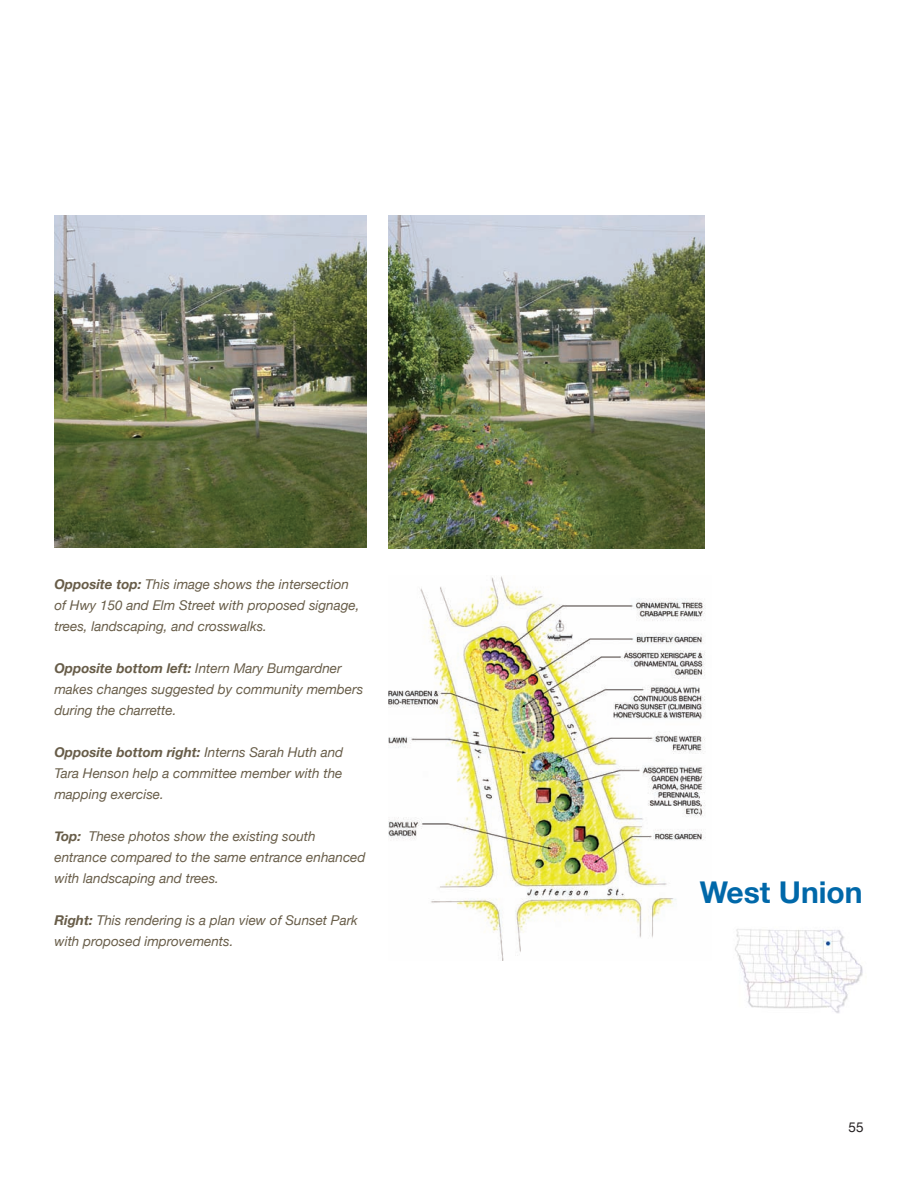
<style>
.page{position:relative;width:918px;height:1188px;background:#fff}
.page>*{position:absolute;margin:0;border:0;box-sizing:border-box;transform-origin:0 0}
.t1{font:700 30px "Helvetica Neue";color:#0068a9}
.t2{font:italic 13.5px/21px "Helvetica Neue";color:#685d49}
.t3{font:13.5px "Helvetica Neue";color:#231f20}
.s1{font-weight:700}
</style>
<div class="page">
<img style="left:389px;top:576px;width:317px;height:385px">
<img style="left:735px;top:929px;width:128px;height:84px">
<img style="left:54px;top:216px;width:312px;height:332px">
<img style="left:389px;top:216px;width:316px;height:332px">
<p class="t2" style="left:54px;top:574px;width:307px"><span class="s1">Opposite top:</span> This image shows the intersection of Hwy 150 and Elm Street with proposed signage, trees, landscaping, and crosswalks.</p>
<p class="t2" style="left:54px;top:658px;width:310px"><span class="s1">Opposite bottom left:</span> Intern Mary Bumgardner makes changes suggested by community members during the charrette.</p>
<p class="t2" style="left:54px;top:742px;width:290px;text-align:justify"><span class="s1">Opposite bottom right:</span> Interns Sarah Huth and Tara Henson help a committee member with the mapping exercise.</p>
<p class="t2" style="left:54px;top:826px;width:313px"><span class="s1">Top:</span> These photos show the existing south entrance compared to the same entrance enhanced with landscaping and trees.</p>
<p class="t2" style="left:54px;top:910px;width:305px"><span class="s1">Right:</span> This rendering is a plan view of Sunset Park with proposed improvements.</p>
<h1 class="t1" style="left:700px;top:874px;width:164px">West Union</h1>
<p class="t3" style="left:848px;top:1119px;width:17px">55</p>
</div>
